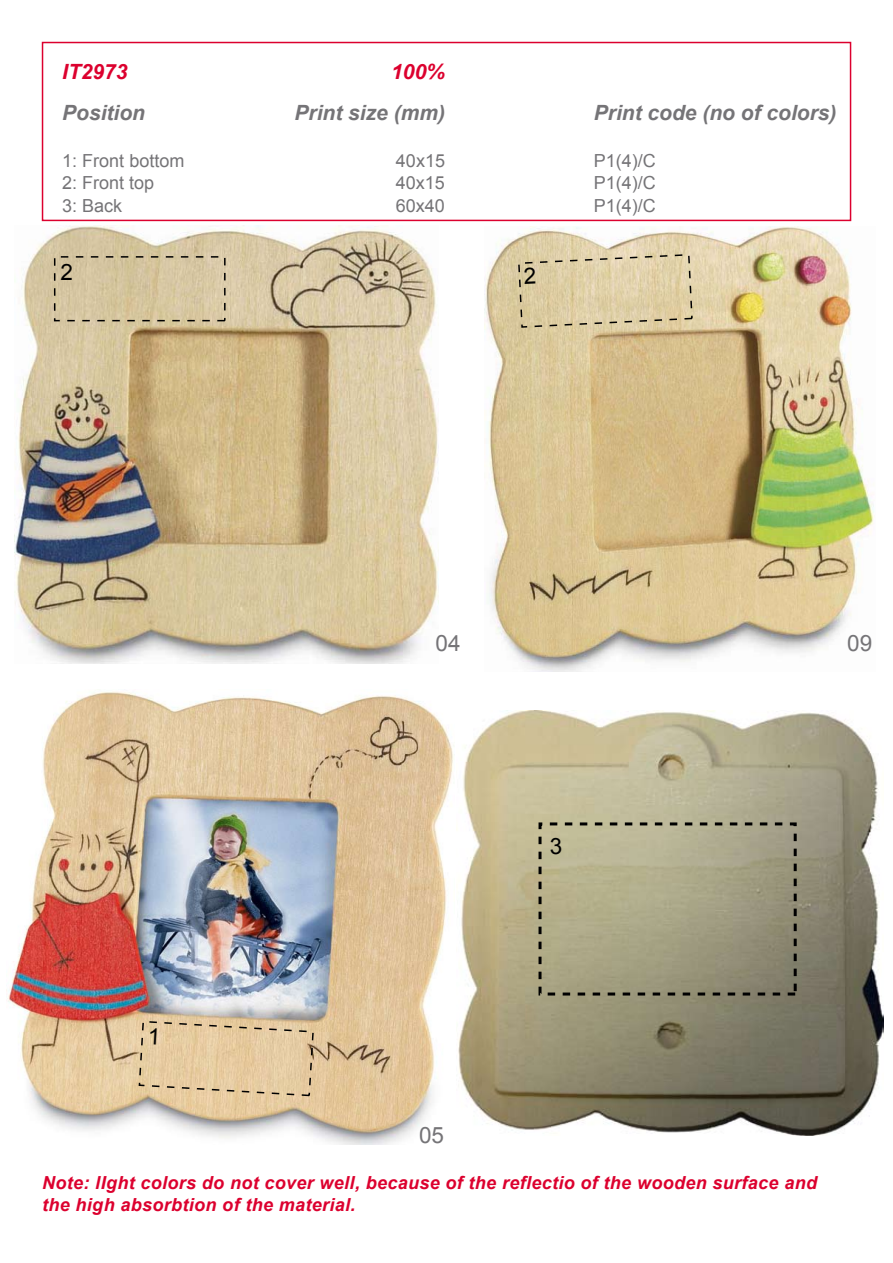
<style>
.page{position:relative;width:893px;height:1263px;background:#fff}
.page>*{position:absolute;margin:0;border:0;box-sizing:border-box;transform-origin:0 0}
.t1{font:22.5px "Arial";color:#757477}
.t2{font:22.5px "Arial";color:#000}
.t3{font:italic 700 21px "Arial";color:#757477}
.t4{font:italic 700 21px "Arial";color:#dc002e}
.t5{font:italic 700 18px/21.6px "Arial";letter-spacing:.02em;color:#dc002e}
.t6{font:18px "Arial";color:#757477}
</style>
<div class="page">
<div style="left:42px;top:42px;width:809px;height:179px;border:2px solid #dc002e"></div>
<img style="left:14px;top:226px;width:425px;height:438px">
<img style="left:7px;top:691px;width:447px;height:453px">
<img style="left:484px;top:226px;width:390px;height:445px">
<div style="left:54px;top:256px;width:172px;height:65px;border:2px dashed #000"></div>
<img style="left:456px;top:711px;width:427px;height:425px">
<div style="left:538px;top:822px;width:259px;height:174px;border:3px dashed #000"></div>
<svg style="left:138px;top:1020px;width:177px;height:77px;background:#dfc59c"></svg>
<svg style="left:517px;top:253px;width:176px;height:76px;background:#d9c9a2"></svg>
<p class="t4" style="left:62px;top:58px;width:67px">IT2973</p>
<p class="t4" style="left:391px;top:58px;width:55px">100%</p>
<p class="t3" style="left:62px;top:99px;width:84px">Position</p>
<p class="t3" style="left:294px;top:99px;width:152px">Print size (mm)</p>
<p class="t3" style="left:594px;top:99px;width:244px">Print code (no of colors)</p>
<p class="t6" style="left:62px;top:149px;width:124px">1: Front bottom</p>
<p class="t6" style="left:396px;top:149px;width:51px">40x15</p>
<p class="t6" style="left:594px;top:149px;width:64px">P1(4)/C</p>
<p class="t6" style="left:62px;top:171px;width:94px">2: Front top</p>
<p class="t6" style="left:396px;top:171px;width:51px">40x15</p>
<p class="t6" style="left:594px;top:171px;width:64px">P1(4)/C</p>
<p class="t6" style="left:62px;top:194px;width:62px">3: Back</p>
<p class="t6" style="left:396px;top:194px;width:51px">60x40</p>
<p class="t6" style="left:594px;top:194px;width:64px">P1(4)/C</p>
<p class="t2" style="left:60px;top:258px;width:14px">2</p>
<p class="t1" style="left:435px;top:628px;width:27px">04</p>
<p class="t2" style="left:550px;top:831px;width:14px">3</p>
<p class="t1" style="left:847px;top:628px;width:27px">09</p>
<p class="t1" style="left:419px;top:1120px;width:27px">05</p>
<p class="t5" style="left:42px;top:1173px;width:776px">Note: lIght colors do not cover well, because of the reflectio of the wooden surface and the high absorbtion of the material.</p>
</div>
